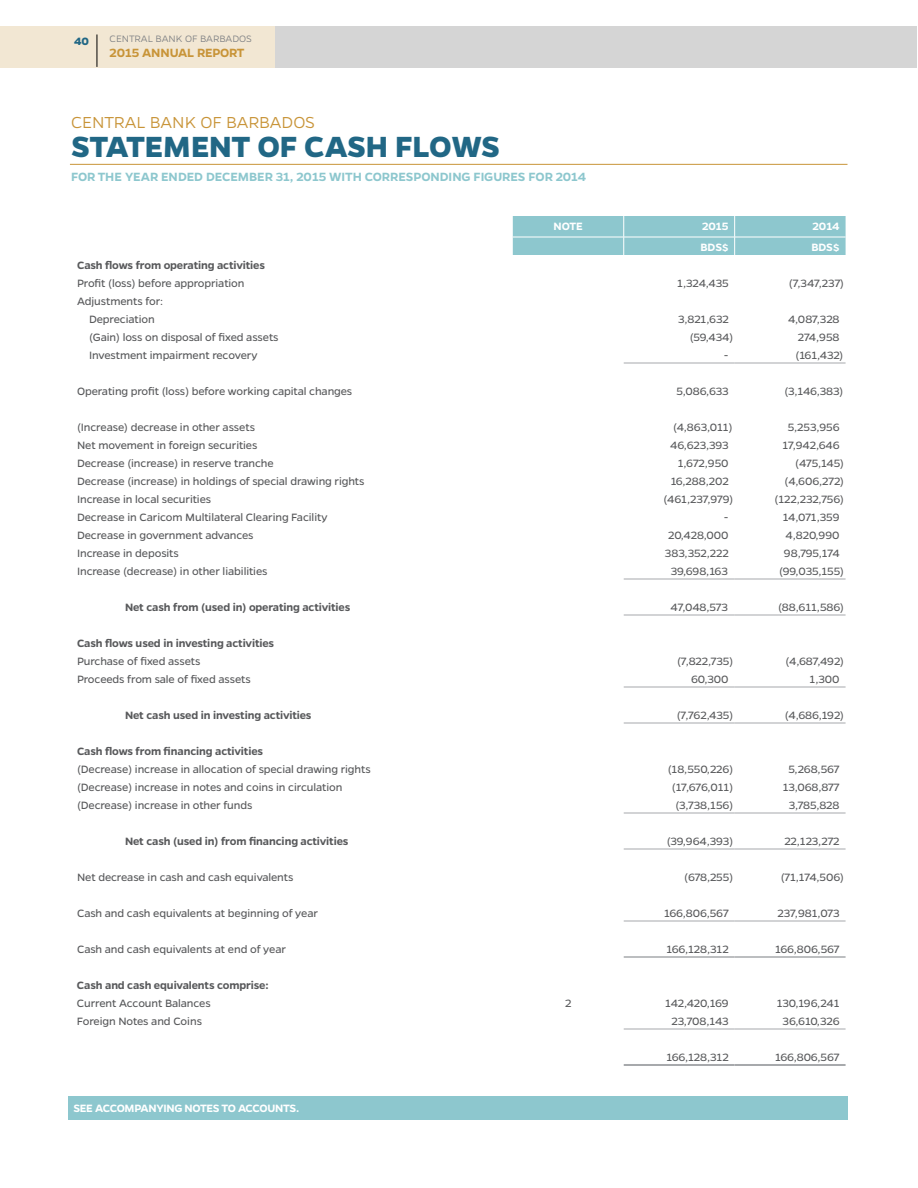
<style>
.page{position:relative;width:918px;height:1188px;background:#fff}
.page>*{position:absolute;margin:0;border:0;box-sizing:border-box;transform-origin:0 0}
.t1{font:700 33px "Gentona";letter-spacing:-.01em;color:#216785}
.t2{font:300 18px "Gentona";letter-spacing:-.005em;color:#c89438}
.t3{font:600 13.5px "Gentona";letter-spacing:-.005em;color:#8dc7ce}
.t4{font:600 13.5px "Gentona";letter-spacing:-.01em;color:#c89438}
.t5{font:12px/18px "Gentona";letter-spacing:-.01em;color:#58595b;text-align:center}
.t6{font:600 12px "Gentona";letter-spacing:-.01em;color:#58595b}
.t7{font:600 12px "Gentona";letter-spacing:-.025em;color:#fff}
.t8{font:700 12px "Gentona";color:#216785}
.t9{font:300 10.5px "Gentona";letter-spacing:-.005em;color:#808285}
</style>
<div class="page">
<img style="left:623px;top:722px;width:223px;height:236px">
<div style="left:0;top:26px;width:275px;height:42px;background:#f2e7d3"></div>
<div style="left:275px;top:26px;width:642px;height:42px;background:#d5d5d5"></div>
<hr style="left:97px;top:34px;width:1px;height:33px;background:#000">
<hr style="left:70px;top:164px;width:778px;height:1px;background:#c89438">
<div style="left:513px;top:216px;width:333px;height:39px;background:#8dc7ce"></div>
<hr style="left:624px;top:363px;width:111px;height:1px;background:#a7a9ac">
<hr style="left:735px;top:363px;width:111px;height:1px;background:#a7a9ac">
<hr style="left:624px;top:579px;width:111px;height:1px;background:#a7a9ac">
<hr style="left:735px;top:579px;width:111px;height:1px;background:#a7a9ac">
<hr style="left:624px;top:615px;width:111px;height:1px;background:#a7a9ac">
<hr style="left:735px;top:615px;width:111px;height:1px;background:#a7a9ac">
<hr style="left:624px;top:687px;width:111px;height:1px;background:#a7a9ac">
<hr style="left:735px;top:687px;width:111px;height:1px;background:#a7a9ac">
<hr style="left:624px;top:723px;width:111px;height:1px;background:#a7a9ac">
<hr style="left:735px;top:723px;width:111px;height:1px;background:#a7a9ac">
<hr style="left:624px;top:813px;width:111px;height:1px;background:#a7a9ac">
<hr style="left:735px;top:813px;width:111px;height:1px;background:#a7a9ac">
<hr style="left:624px;top:849px;width:111px;height:1px;background:#a7a9ac">
<hr style="left:735px;top:849px;width:111px;height:1px;background:#a7a9ac">
<hr style="left:624px;top:921px;width:111px;height:1px;background:#a7a9ac">
<hr style="left:735px;top:921px;width:111px;height:1px;background:#a7a9ac">
<hr style="left:624px;top:956px;width:111px;height:2px;background:#a7a9ac">
<hr style="left:735px;top:956px;width:111px;height:2px;background:#a7a9ac">
<hr style="left:624px;top:1029px;width:111px;height:1px;background:#a7a9ac">
<hr style="left:735px;top:1029px;width:111px;height:1px;background:#a7a9ac">
<hr style="left:624px;top:1064px;width:111px;height:1px;background:#a7a9ac">
<hr style="left:624px;top:1065px;width:111px;height:1px;background:#a7a9ac">
<hr style="left:735px;top:1064px;width:111px;height:1px;background:#a7a9ac">
<hr style="left:735px;top:1065px;width:111px;height:1px;background:#a7a9ac">
<div style="left:68px;top:1097px;width:780px;height:23px;background:#8dc7ce"></div>
<p class="t8" style="left:74px;top:34px;width:16px">40</p>
<p class="t9" style="left:110px;top:33px;width:144px">CENTRAL BANK OF BARBADOS</p>
<p class="t4" style="left:110px;top:45px;width:136px">2015 ANNUAL REPORT</p>
<h2 class="t2" style="left:71px;top:112px;width:246px">CENTRAL BANK OF BARBADOS</h2>
<h1 class="t1" style="left:71px;top:128px;width:431px">STATEMENT OF CASH FLOWS</h1>
<p class="t3" style="left:71px;top:169px;width:516px">FOR THE YEAR ENDED DECEMBER 31, 2015 WITH CORRESPONDING FIGURES FOR 2014</p>
<p class="t7" style="left:554px;top:219px;width:31px">NOTE</p>
<p class="t7" style="left:702px;top:219px;width:28px">2015</p>
<p class="t7" style="left:813px;top:219px;width:28px">2014</p>
<p class="t7" style="left:700px;top:240px;width:30px">BDS$</p>
<p class="t7" style="left:811px;top:240px;width:30px">BDS$</p>
<p class="t6" style="left:77px;top:258px;width:189px">Cash flows from operating activities</p>
<p class="t5" style="left:77px;top:274px;width:169px">Profit (loss) before appropriation</p>
<p class="t5" style="left:677px;top:274px;width:53px">1,324,435</p>
<p class="t5" style="left:789px;top:274px;width:57px">(7,347,237)</p>
<p class="t5" style="left:77px;top:292px;width:88px">Adjustments for:<br>Depreciation</p>
<p class="t5" style="left:678px;top:310px;width:52px">3,821,632</p>
<p class="t5" style="left:788px;top:310px;width:53px">4,087,328</p>
<p class="t5" style="left:89px;top:328px;width:191px">(Gain) loss on disposal of fixed assets</p>
<p class="t5" style="left:690px;top:328px;width:45px">(59,434)</p>
<p class="t5" style="left:798px;top:328px;width:43px">274,958</p>
<p class="t5" style="left:89px;top:346px;width:170px">Investment impairment recovery</p>
<p class="t5" style="left:724px;top:346px;width:6px">-</p>
<p class="t5" style="left:796px;top:346px;width:49px">(161,432)</p>
<p class="t5" style="left:77px;top:382px;width:277px">Operating profit (loss) before working capital changes</p>
<p class="t5" style="left:676px;top:382px;width:54px">5,086,633</p>
<p class="t5" style="left:784px;top:382px;width:60px">(3,146,383)</p>
<p class="t5" style="left:77px;top:418px;width:180px">(Increase) decrease in other assets</p>
<p class="t5" style="left:673px;top:418px;width:61px">(4,863,011)</p>
<p class="t5" style="left:788px;top:418px;width:53px">5,253,956</p>
<p class="t5" style="left:77px;top:436px;width:182px">Net movement in foreign securities</p>
<p class="t5" style="left:670px;top:436px;width:60px">46,623,393</p>
<p class="t5" style="left:782px;top:436px;width:59px">17,942,646</p>
<p class="t5" style="left:77px;top:454px;width:198px">Decrease (increase) in reserve tranche</p>
<p class="t5" style="left:678px;top:454px;width:52px">1,672,950</p>
<p class="t5" style="left:795px;top:454px;width:50px">(475,145)</p>
<p class="t5" style="left:77px;top:472px;width:289px">Decrease (increase) in holdings of special drawing rights</p>
<p class="t5" style="left:671px;top:472px;width:59px">16,288,202</p>
<p class="t5" style="left:785px;top:472px;width:61px">(4,606,272)</p>
<p class="t5" style="left:77px;top:490px;width:136px">Increase in local securities</p>
<p class="t5" style="left:663px;top:490px;width:71px">(461,237,979)</p>
<p class="t5" style="left:775px;top:490px;width:71px">(122,232,756)</p>
<p class="t5" style="left:77px;top:508px;width:252px">Decrease in Caricom Multilateral Clearing Facility</p>
<p class="t5" style="left:724px;top:508px;width:6px">-</p>
<p class="t5" style="left:783px;top:508px;width:58px">14,071,359</p>
<p class="t5" style="left:77px;top:526px;width:178px">Decrease in government advances</p>
<p class="t5" style="left:668px;top:526px;width:62px">20,428,000</p>
<p class="t5" style="left:786px;top:526px;width:55px">4,820,990</p>
<p class="t5" style="left:77px;top:544px;width:103px">Increase in deposits</p>
<p class="t5" style="left:665px;top:544px;width:65px">383,352,222</p>
<p class="t5" style="left:784px;top:544px;width:57px">98,795,174</p>
<p class="t5" style="left:77px;top:562px;width:192px">Increase (decrease) in other liabilities</p>
<p class="t5" style="left:671px;top:562px;width:59px">39,698,163</p>
<p class="t5" style="left:779px;top:562px;width:66px">(99,035,155)</p>
<p class="t6" style="left:125px;top:600px;width:227px">Net cash from (used in) operating activities</p>
<p class="t5" style="left:671px;top:598px;width:59px">47,048,573</p>
<p class="t5" style="left:778px;top:598px;width:67px">(88,611,586)</p>
<p class="t6" style="left:77px;top:636px;width:199px">Cash flows used in investing activities</p>
<p class="t5" style="left:77px;top:652px;width:125px">Purchase of fixed assets</p>
<p class="t5" style="left:677px;top:652px;width:57px">(7,822,735)</p>
<p class="t5" style="left:785px;top:652px;width:60px">(4,687,492)</p>
<p class="t5" style="left:77px;top:670px;width:175px">Proceeds from sale of fixed assets</p>
<p class="t5" style="left:691px;top:670px;width:39px">60,300</p>
<p class="t5" style="left:810px;top:670px;width:31px">1,300</p>
<p class="t6" style="left:125px;top:708px;width:188px">Net cash used in investing activities</p>
<p class="t5" style="left:677px;top:706px;width:58px">(7,762,435)</p>
<p class="t5" style="left:785px;top:706px;width:61px">(4,686,192)</p>
<p class="t6" style="left:77px;top:744px;width:188px">Cash flows from financing activities</p>
<p class="t5" style="left:77px;top:760px;width:295px">(Decrease) increase in allocation of special drawing rights</p>
<p class="t5" style="left:668px;top:760px;width:67px">(18,550,226)</p>
<p class="t5" style="left:788px;top:760px;width:53px">5,268,567</p>
<p class="t5" style="left:77px;top:778px;width:267px">(Decrease) increase in notes and coins in circulation</p>
<p class="t5" style="left:672px;top:778px;width:63px">(17,676,011)</p>
<p class="t5" style="left:783px;top:778px;width:58px">13,068,877</p>
<p class="t5" style="left:77px;top:796px;width:177px">(Decrease) increase in other funds</p>
<p class="t5" style="left:676px;top:796px;width:59px">(3,738,156)</p>
<p class="t5" style="left:789px;top:796px;width:52px">3,785,828</p>
<p class="t6" style="left:125px;top:834px;width:225px">Net cash (used in) from financing activities</p>
<p class="t5" style="left:667px;top:832px;width:68px">(39,964,393)</p>
<p class="t5" style="left:784px;top:832px;width:57px">22,123,272</p>
<p class="t5" style="left:77px;top:868px;width:218px">Net decrease in cash and cash equivalents</p>
<p class="t5" style="left:684px;top:868px;width:50px">(678,255)</p>
<p class="t5" style="left:781px;top:868px;width:65px">(71,174,506)</p>
<p class="t5" style="left:77px;top:904px;width:243px">Cash and cash equivalents at beginning of year</p>
<p class="t5" style="left:664px;top:904px;width:66px">166,806,567</p>
<p class="t5" style="left:777px;top:904px;width:64px">237,981,073</p>
<p class="t5" style="left:77px;top:940px;width:211px">Cash and cash equivalents at end of year</p>
<p class="t5" style="left:666px;top:940px;width:64px">166,128,312</p>
<p class="t5" style="left:775px;top:940px;width:66px">166,806,567</p>
<p class="t6" style="left:77px;top:978px;width:193px">Cash and cash equivalents comprise:</p>
<p class="t5" style="left:77px;top:994px;width:135px">Current Account Balances</p>
<p class="t5" style="left:565px;top:994px;width:8px">2</p>
<p class="t5" style="left:665px;top:994px;width:65px">142,420,169</p>
<p class="t5" style="left:777px;top:994px;width:64px">130,196,241</p>
<p class="t5" style="left:77px;top:1012px;width:127px">Foreign Notes and Coins</p>
<p class="t5" style="left:671px;top:1012px;width:59px">23,708,143</p>
<p class="t5" style="left:783px;top:1012px;width:58px">36,610,326</p>
<p class="t5" style="left:666px;top:1048px;width:64px">166,128,312</p>
<p class="t5" style="left:775px;top:1048px;width:66px">166,806,567</p>
<p class="t7" style="left:73px;top:1101px;width:228px">SEE ACCOMPANYING NOTES TO ACCOUNTS.</p>
</div>
